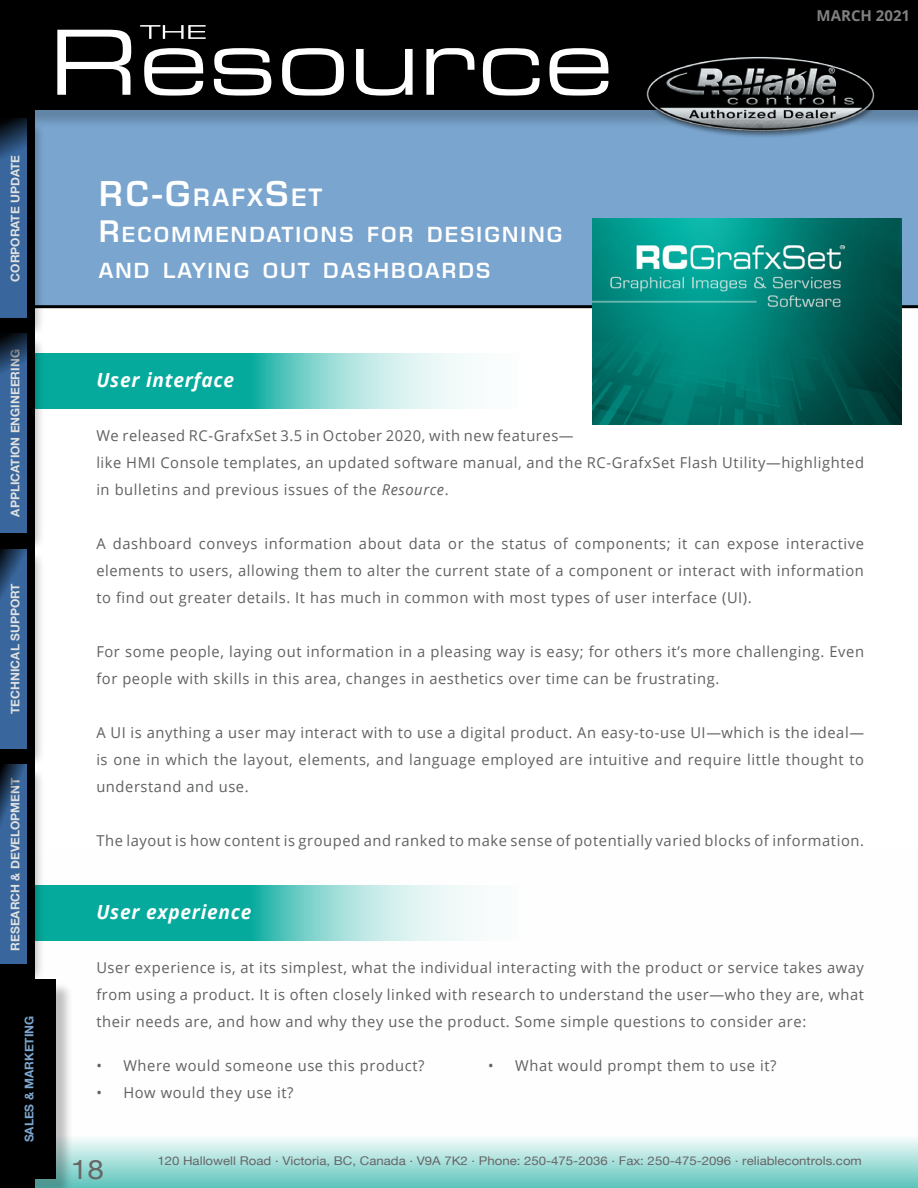
<style>
.page{position:relative;width:918px;height:1188px;background:#fff}
.page>*{position:absolute;margin:0;border:0;box-sizing:border-box;transform-origin:0 0}
.t1{font:90px "Eurostile LT Std Ex 2";color:#fff}
.t2{font:27px "Helvetica Neue";color:#666;scale:1.1 1}
.Story_Header{font:600 24.15px "Eurostile LT Std";color:#fff}
.Story_Header-2{font:600 21px/36px "Eurostile LT Std";letter-spacing:.07em;color:#fff}
.t3{font:italic 700 19.5px "Open Sans";letter-spacing:.04em;color:#fff}
.t4{font:15px/27px "Open Sans";letter-spacing:.04em;color:#5f6060;text-align:justify}
.t5{font:700 15px "Open Sans";color:#818181}
.t6{font:12px "Helvetica Neue";color:#666;scale:1.1 1}
.t7{font:700 12px "Helvetica Neue";color:#fff}
.t8{font:700 12px "Helvetica Neue";color:#7ca6cf}
.s1{font-size:34.5px}
.s2{font-size:30px}
.s3{font-style:italic}
</style>
<div class="page">
<svg style="left:46px;top:353px;width:422px;height:56px;background:#57c6bd"></svg>
<svg style="left:55px;top:979px;width:863px;height:209px"></svg>
<div style="left:46px;top:128px;width:872px;height:180px;background:#7aa5ce"></div>
<img style="left:592px;top:218px;width:309px;height:207px">
<svg style="left:46px;top:885px;width:425px;height:56px;background:#57c5bc"></svg>
<div style="left:2px;top:121px;width:44px;height:216px;background:#000;opacity:.25"></div>
<svg style="left:0;top:118px;width:27px;height:200px;background:#356094"></svg>
<div style="left:2px;top:335px;width:44px;height:216px;background:#000;opacity:.25"></div>
<svg style="left:0;top:333px;width:27px;height:200px;background:#335d8f"></svg>
<div style="left:2px;top:551px;width:44px;height:216px;background:#000;opacity:.25"></div>
<svg style="left:0;top:549px;width:27px;height:199px;background:#356195"></svg>
<div style="left:2px;top:767px;width:44px;height:216px;background:#000;opacity:.25"></div>
<svg style="left:0;top:764px;width:27px;height:200px;background:#345f93"></svg>
<div style="left:2px;top:0;width:916px;height:128px;background:#000;opacity:.2"></div>
<div style="left:0;top:0;width:918px;height:110px;background:#000"></div>
<img style="left:638px;top:56px;width:243px;height:86px">
<svg style="left:140px;top:25px;width:66px;height:14px"></svg>
<div style="left:2px;top:982px;width:72px;height:206px;background:#000;opacity:.25"></div>
<div style="left:0;top:979px;width:55px;height:200px;background:#000"></div>
<p class="t7" style="left:6px;top:282px;width:128px;rotate:-90deg">CORPORATE UPDATE</p>
<h1 class="t1" style="left:49px;top:0;width:567px">Resource</h1>
<p class="Story_Header" style="left:98px;top:182px;width:226px"><span class="s1">RC-G</span> RAFX<span class="s1">S</span>ET</p>
<p class="Story_Header-2" style="left:98px;top:216px;width:466px"><span class="s2">R</span> ECOMMENDATIONS FOR DESIGNING<br>AND LAYING OUT DASHBOARDS</p>
<p class="t5" style="left:817px;top:5px;width:95px">MARCH 2021</p>
<p class="t7" style="left:6px;top:517px;width:169px;rotate:-90deg">APPLICATION ENGINEERING</p>
<p class="t7" style="left:6px;top:714px;width:132px;rotate:-90deg">TECHNICAL SUPPORT</p>
<p class="t7" style="left:6px;top:951px;width:174px;rotate:-90deg">RESEARCH &amp; DEVELOPMENT</p>
<p class="t8" style="left:20px;top:1142px;width:128px;rotate:-90deg">SALES &amp; MARKETING</p>
<p class="t3" style="left:96px;top:367px;width:139px">User interface</p>
<p class="t4" style="left:96px;top:422px;width:769px;text-align:left">We released RC-GrafxSet 3.5 in October 2020, with new features—<br>like HMI Console templates, an updated software manual, and the RC-GrafxSet Flash Utility—highlighted in bulletins and previous issues of the <span class="s3">Resource</span>.</p>
<p class="t4" style="left:96px;top:530px;width:769px">A dashboard conveys information about data or the status of components; it can expose interactive elements to users, allowing them to alter the current state of a component or interact with information to find out greater details. It has much in common with most types of user interface (UI).</p>
<p class="t4" style="left:96px;top:638px;width:769px">For some people, laying out information in a pleasing way is easy; for others it’s more challenging. Even for people with skills in this area, changes in aesthetics over time can be frustrating.</p>
<p class="t4" style="left:96px;top:719px;width:769px">A UI is anything a user may interact with to use a digital product. An easy-to-use UI—which is the ideal— is one in which the layout, elements, and language employed are intuitive and require little thought to understand and use.</p>
<p class="t4" style="left:96px;top:827px;width:769px">The layout is how content is grouped and ranked to make sense of potentially varied blocks of information.</p>
<p class="t3" style="left:96px;top:899px;width:157px">User experience</p>
<p class="t4" style="left:96px;top:954px;width:769px">User experience is, at its simplest, what the individual interacting with the product or service takes away from using a product. It is often closely linked with research to understand the user—who they are, what their needs are, and how and why they use the product. Some simple questions to consider are:</p>
<p class="t4" style="left:96px;top:1052px;width:330px">• Where would someone use this product?</p>
<p class="t4" style="left:96px;top:1079px;width:199px">• How would they use it?</p>
<p class="t4" style="left:488px;top:1052px;width:290px">• What would prompt them to use it?</p>
<h2 class="t2" style="left:71px;top:1149px;width:32px">18</h2>
<p class="t6" style="left:157px;top:1152px;width:642px">120 Hallowell Road . Victoria, BC, Canada . V9A 7K2 . Phone: 250-475-2036 . Fax: 250-475-2096 . reliablecontrols.com</p>
</div>
